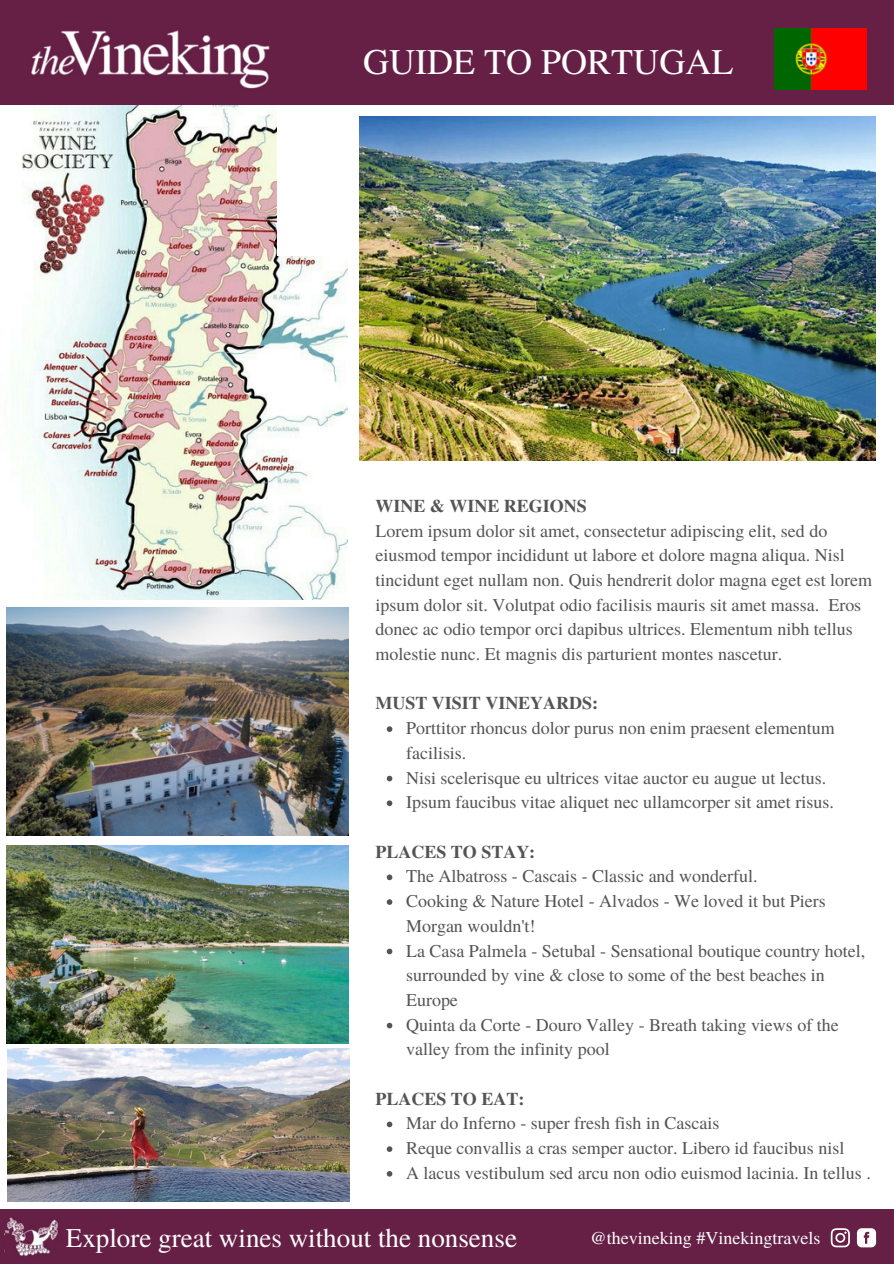
<style>
.page{position:relative;width:894px;height:1264px;background:#fff}
.page>*{position:absolute;margin:0;border:0;box-sizing:border-box;transform-origin:0 0}
.t1{font:36px "Te X Gyre Termes";color:#fff}
.t2{font:27px "Te X Gyre Termes";color:#fff}
.t3{font:18px/24.8px "Te X Gyre Termes";color:#545454}
.t4{font:700 18px "Te X Gyre Termes";color:#545454}
.t5{font:18px "Te X Gyre Termes";color:#fff}
</style>
<div class="page">
<img style="left:12px;top:105px;width:335px;height:494px">
<div style="left:278px;top:105px;width:150px;height:150px;background:#fff"></div>
<div style="left:270px;top:0;width:623px;height:105px;background:#662046"></div>
<div style="left:0;top:1209px;width:893px;height:54px;background:#662046"></div>
<img style="left:0;top:0;width:270px;height:105px">
<svg style="left:830px;top:1228px;width:19px;height:19px"></svg>
<svg style="left:856px;top:1228px;width:19px;height:19px"></svg>
<img style="left:7px;top:845px;width:341px;height:198px">
<img style="left:7px;top:608px;width:341px;height:227px">
<img style="left:359px;top:117px;width:516px;height:343px">
<img style="left:774px;top:29px;width:91px;height:60px">
<img style="left:8px;top:1048px;width:341px;height:153px">
<img style="left:5px;top:1213px;width:57px;height:46px">
<svg style="left:386px;top:726px;width:6px;height:6px"></svg>
<svg style="left:386px;top:775px;width:6px;height:6px"></svg>
<svg style="left:386px;top:800px;width:6px;height:6px"></svg>
<svg style="left:386px;top:874px;width:6px;height:6px"></svg>
<svg style="left:386px;top:899px;width:6px;height:5px"></svg>
<svg style="left:386px;top:948px;width:6px;height:6px"></svg>
<svg style="left:386px;top:1022px;width:6px;height:6px"></svg>
<svg style="left:386px;top:1121px;width:6px;height:6px"></svg>
<svg style="left:386px;top:1146px;width:6px;height:5px"></svg>
<svg style="left:386px;top:1171px;width:6px;height:5px"></svg>
<p class="t1" style="left:363px;top:36px;width:372px">GUIDE TO PORTUGAL</p>
<p class="t4" style="left:375px;top:491px;width:213px">WINE &amp; WINE REGIONS</p>
<p class="t3" style="left:375px;top:517px;width:498px">Lorem ipsum dolor sit amet, consectetur adipiscing elit, sed do eiusmod tempor incididunt ut labore et dolore magna aliqua. Nisl tincidunt eget nullam non. Quis hendrerit dolor magna eget est lorem ipsum dolor sit. Volutpat odio facilisis mauris sit amet massa. Eros donec ac odio tempor orci dapibus ultrices. Elementum nibh tellus molestie nunc. Et magnis dis parturient montes nascetur.</p>
<p class="t4" style="left:375px;top:689px;width:224px">MUST VISIT VINEYARDS:</p>
<p class="t3" style="left:406px;top:714px;width:430px">Porttitor rhoncus dolor purus non enim praesent elementum facilisis.</p>
<p class="t3" style="left:406px;top:764px;width:421px">Nisi scelerisque eu ultrices vitae auctor eu augue ut lectus.</p>
<p class="t3" style="left:406px;top:789px;width:429px">Ipsum faucibus vitae aliquet nec ullamcorper sit amet risus.</p>
<p class="t4" style="left:375px;top:837px;width:161px">PLACES TO STAY:</p>
<p class="t3" style="left:406px;top:863px;width:353px">The Albatross - Cascais - Classic and wonderful.</p>
<p class="t3" style="left:406px;top:887px;width:421px">Cooking &amp; Nature Hotel - Alvados - We loved it but Piers<br>Morgan wouldn't!</p>
<p class="t3" style="left:406px;top:937px;width:460px">La Casa Palmela - Setubal - Sensational boutique country hotel, surrounded by vine &amp; close to some of the best beaches in<br>Europe</p>
<p class="t3" style="left:406px;top:1011px;width:434px">Quinta da Corte - Douro Valley - Breath taking views of the valley from the infinity pool</p>
<p class="t4" style="left:375px;top:1084px;width:150px">PLACES TO EAT:</p>
<p class="t3" style="left:406px;top:1110px;width:315px">Mar do Inferno - super fresh fish in Cascais</p>
<p class="t3" style="left:406px;top:1134px;width:439px">Reque convallis a cras semper auctor. Libero id faucibus nisl</p>
<p class="t3" style="left:406px;top:1159px;width:466px">A lacus vestibulum sed arcu non odio euismod lacinia. In tellus .</p>
<p class="t2" style="left:66px;top:1218px;width:452px">Explore great wines without the nonsense</p>
<p class="t5" style="left:590px;top:1225px;width:232px">@thevineking #Vinekingtravels</p>
</div>
